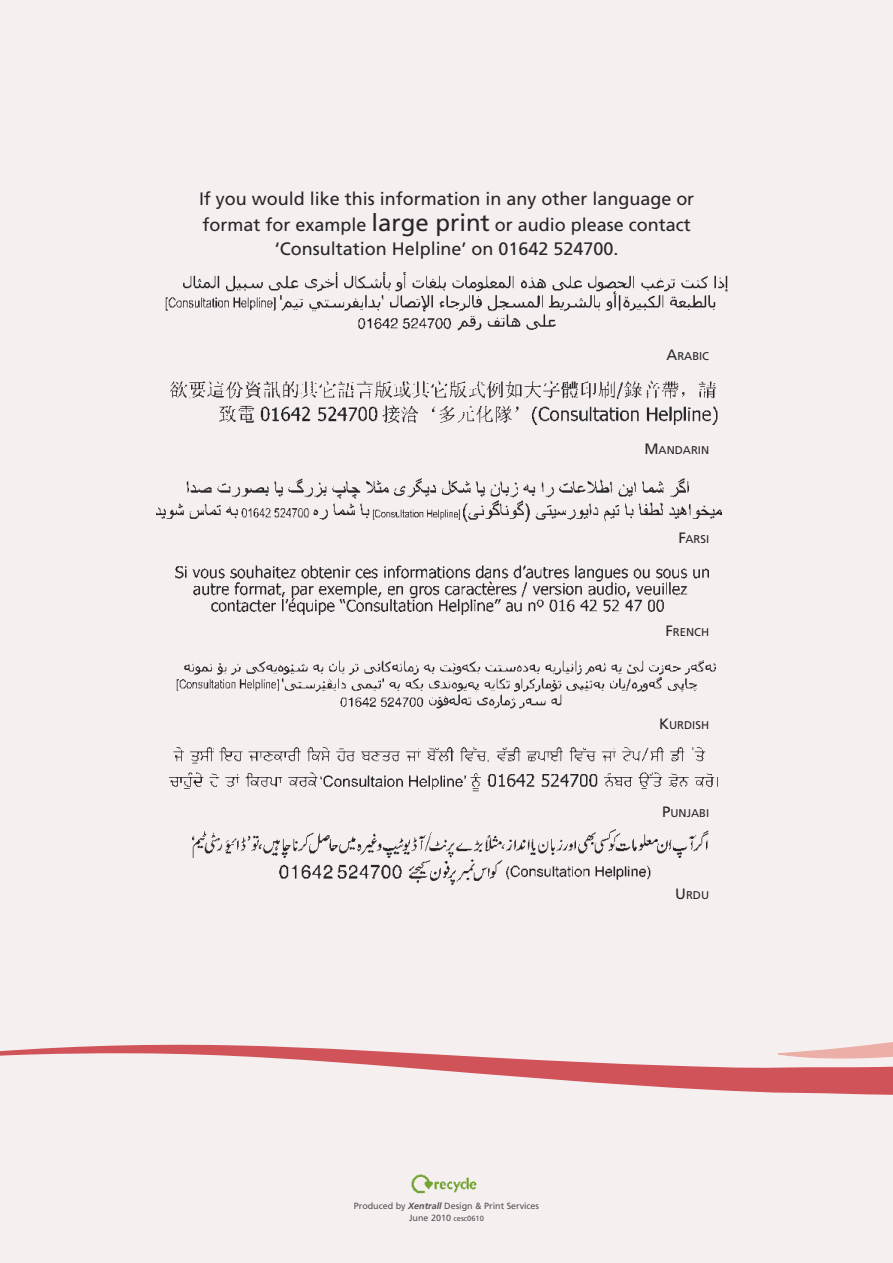
<style>
.page{position:relative;width:893px;height:1263px;background:#f6eff0}
.page>*{position:absolute;margin:0;border:0;box-sizing:border-box;transform-origin:0 0}
.t1{font:18px/26.1px "Frutiger";color:#272627}
.t2{font:11.25px "Frutiger";color:#272627}
.t3{font:9px/12px "Frutiger";color:#525152;text-align:center}
.s1{font-size:24px}
.s2{font-size:15px}
.s3{font-weight:700;font-style:italic}
.s4{font-size:7.5px}
</style>
<div class="page">
<img style="left:411px;top:1174px;width:66px;height:20px">
<img style="left:166px;top:273px;width:561px;height:58px">
<img style="left:170px;top:381px;width:548px;height:44px">
<img style="left:157px;top:479px;width:565px;height:42px">
<img style="left:175px;top:565px;width:534px;height:49px">
<img style="left:177px;top:661px;width:539px;height:48px">
<img style="left:169px;top:747px;width:549px;height:45px">
<img style="left:193px;top:830px;width:515px;height:55px">
<svg style="left:0;top:1044px;width:893px;height:51px"></svg>
<svg style="left:777px;top:1042px;width:116px;height:35px"></svg>
<p class="t1" style="left:199px;top:187px;width:497px">If you would like this information in any other language or format for example <span class="s1">large print</span> or audio please contact</p>
<p class="t1" style="left:275px;top:237px;width:345px">‘Consultation Helpline’ on 01642 524700.</p>
<p class="t2" style="left:666px;top:351px;width:44px"><span class="s2">A</span>RABIC</p>
<p class="t2" style="left:644px;top:445px;width:66px"><span class="s2">M</span>ANDARIN</p>
<p class="t2" style="left:678px;top:534px;width:32px"><span class="s2">F</span>ARSI</p>
<p class="t2" style="left:665px;top:627px;width:45px"><span class="s2">F</span>RENCH</p>
<p class="t2" style="left:659px;top:720px;width:51px"><span class="s2">K</span>URDISH</p>
<p class="t2" style="left:662px;top:808px;width:49px"><span class="s2">P</span>UNJABI</p>
<p class="t3" style="left:354px;top:1200px;width:187px">Produced by <span class="s3">Xentrall</span> Design &amp; Print Services<br>June 2010 <span class="s4">cesc0610</span></p>
<p class="t2" style="left:675px;top:891px;width:35px"><span class="s2">U</span>RDU</p>
</div>
